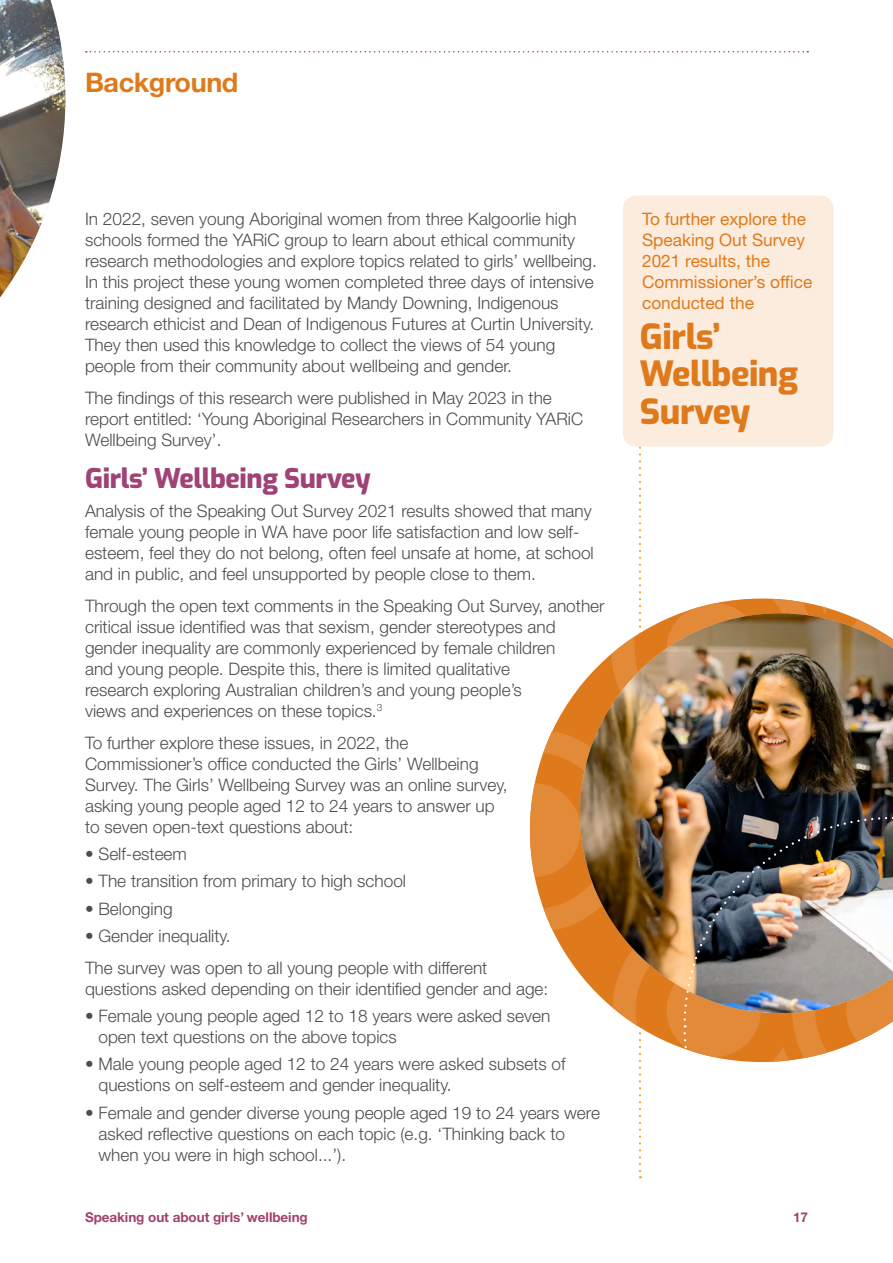
<style>
.page{position:relative;width:893px;height:1263px;background:#fff}
.page>*{position:absolute;margin:0;border:0;box-sizing:border-box;transform-origin:0 0}
.H1_header{font:800 34.5px/37.5px "Exo";letter-spacing:-.015em;color:#df7a1c}
.H1_header-2{font:800 27px "Exo";letter-spacing:-.015em;color:#a04276}
.t1{font:700 27px "Helvetica Neue LT Std";letter-spacing:-.015em;color:#df7a1c}
.t2{font:300 17.25px/21px "Helvetica Neue LT Std";color:#4d4d4f}
.t3{font:17.25px/21px "Helvetica Neue LT Std";color:#df7a1c}
.t4{font:700 13.5px "Helvetica Neue LT Std";letter-spacing:-.005em;color:#a1426d}
</style>
<div class="page">
<img style="left:0;top:0;width:65px;height:297px">
<img style="left:530px;top:220px;width:363px;height:959px">
<div style="left:623px;top:196px;width:210px;height:250px;background:#fbecde;border-radius:13px"></div>
<svg style="left:86px;top:51px;width:722px;height:2px"></svg>
<p class="t1" style="left:85px;top:65px;width:155px">Background</p>
<p class="t2" style="left:85px;top:208px;width:513px">In 2022, seven young Aboriginal women from three Kalgoorlie high schools formed the YARiC group to learn about ethical community research methodologies and explore topics related to girls’ wellbeing.<br>In this project these young women completed three days of intensive training designed and facilitated by Mandy Downing, Indigenous research ethicist and Dean of Indigenous Futures at Curtin University.<br>They then used this knowledge to collect the views of 54 young people from their community about wellbeing and gender.</p>
<p class="t2" style="left:85px;top:387px;width:500px">The findings of this research were published in May 2023 in the report entitled: ‘Young Aboriginal Researchers in Community YARiC<br>Wellbeing Survey’.</p>
<p class="H1_header-2" style="left:85px;top:458px;width:287px">Girls’ Wellbeing Survey</p>
<p class="t2" style="left:85px;top:500px;width:510px">Analysis of the Speaking Out Survey 2021 results showed that many female young people in WA have poor life satisfaction and low self&shy;esteem, feel they do not belong, often feel unsafe at home, at school and in public, and feel unsupported by people close to them.</p>
<p class="t2" style="left:85px;top:595px;width:521px">Through the open text comments in the Speaking Out Survey, another critical issue identified was that sexism, gender stereotypes and gender inequality are commonly experienced by female children<br>and young people. Despite this, there is limited qualitative<br>research exploring Australian children’s and young people’s<br>views and experiences on these topics.<sup>3</sup></p>
<p class="t2" style="left:85px;top:731px;width:424px">To further explore these issues, in 2022, the Commissioner’s office conducted the Girls’ Wellbeing Survey. The Girls’ Wellbeing Survey was an online survey, asking young people aged 12 to 24 years to answer up to seven open-text questions about:</p>
<p class="t2" style="left:85px;top:843px;width:103px">• Self-esteem</p>
<p class="t2" style="left:85px;top:870px;width:323px">• The transition from primary to high school</p>
<p class="t2" style="left:85px;top:898px;width:89px">• Belonging</p>
<p class="t2" style="left:85px;top:925px;width:147px">• Gender inequality.</p>
<p class="t2" style="left:85px;top:957px;width:465px">The survey was open to all young people with different questions asked depending on their identified gender and age:</p>
<p class="t2" style="left:98px;top:1005px;width:453px;text-indent:-13px">• Female young people aged 12 to 18 years were asked seven open text questions on the above topics</p>
<p class="t2" style="left:98px;top:1053px;width:469px;text-indent:-13px">• Male young people aged 12 to 24 years were asked subsets of questions on self-esteem and gender inequality.</p>
<p class="t2" style="left:98px;top:1102px;width:503px;text-indent:-13px">• Female and gender diverse young people aged 19 to 24 years were asked reflective questions on each topic (e.g. ‘Thinking back to when you were in high school...’).</p>
<p class="t3" style="left:642px;top:208px;width:172px">To further explore the<br>Speaking Out Survey<br>2021 results, the<br>Commissioner’s office conducted the</p>
<p class="H1_header" style="left:640px;top:316px;width:160px">Girls’<br>Wellbeing<br>Survey</p>
<p class="t4" style="left:85px;top:1208px;width:224px">Speaking out about girls’ wellbeing</p>
<p class="t4" style="left:793px;top:1208px;width:16px">17</p>
</div>
